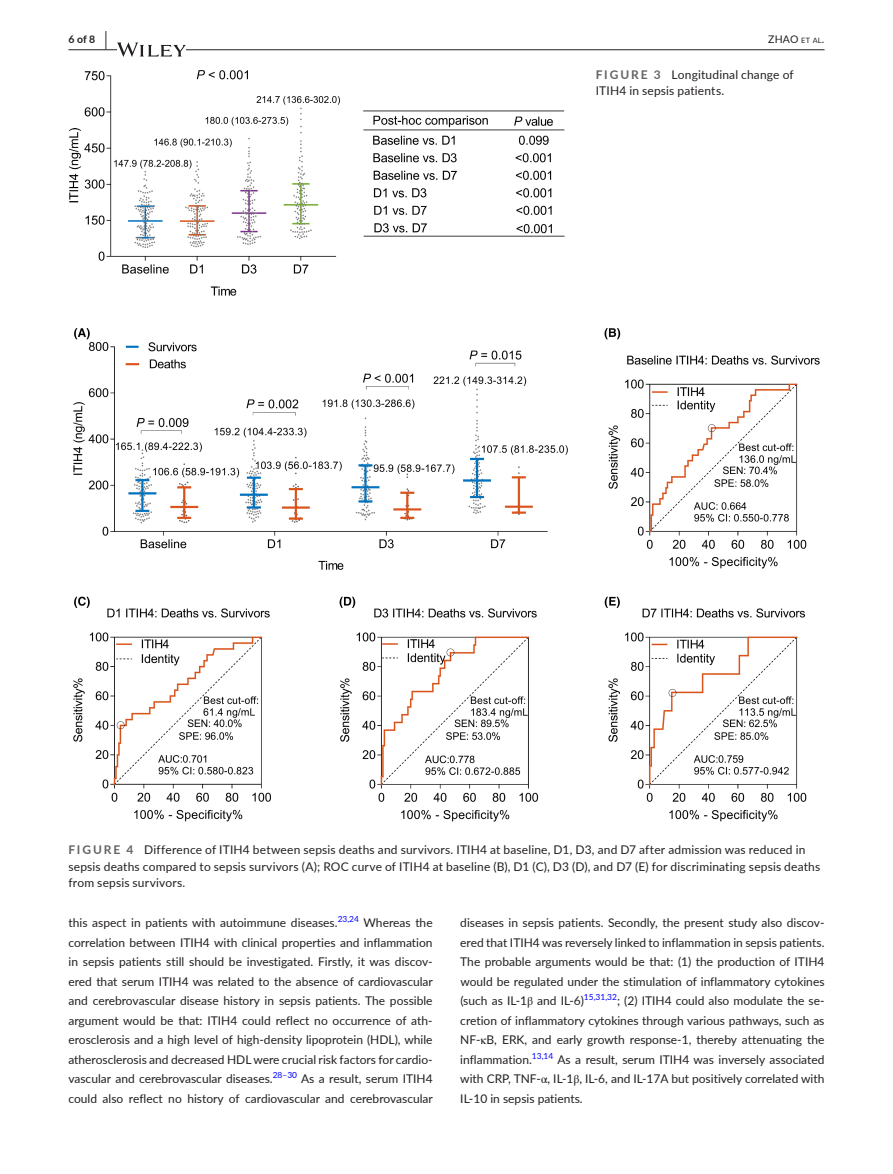
<style>
.page{position:relative;width:893px;height:1174px;background:#fff}
.page>*{position:absolute;margin:0;border:0;box-sizing:border-box;transform-origin:0 0}
.t1{font:12px/19.5px "Lato";letter-spacing:.01em;color:#231f20;text-align:justify}
.t2{font:10.5px "Lato";color:#231f20}
.t3{font:700 10.5px "Lato";color:#231f20}
.t4{font:8.4px "Lato";color:#00f}
.s1{font-size:19.5px}
.s2{font-size:7.35px}
.s3{font-weight:700;color:#636366}
.s4{font-family:"STIX"}
</style>
<div class="page">
<hr style="left:68px;top:49px;width:756px;height:1px;background:#231f20">
<svg style="left:117px;top:42px;width:69px;height:15px"></svg>
<img style="left:69px;top:70px;width:496px;height:226px">
<img style="left:73px;top:328px;width:747px;height:494px">
<p class="t3" style="left:68px;top:31px;width:40px">6 of 8 <span class="s1">|</span></p>
<p class="t2" style="left:768px;top:31px;width:58px">ZHAO <span class="s2">et al</span>.</p>
<p class="t1" style="left:596px;top:66px;width:199px;line-height:16.5px"><span class="s3">FIGURE 3</span> Longitudinal change of<br>ITIH4 in sepsis patients.</p>
<p class="t1" style="left:68px;top:841px;width:753px;line-height:16.5px;text-align:left"><span class="s3">FIGURE 4</span> Difference of ITIH4 between sepsis deaths and survivors. ITIH4 at baseline, D1, D3, and D7 after admission was reduced in sepsis deaths compared to sepsis survivors (A); ROC curve of ITIH4 at baseline (B), D1 (C), D3 (D), and D7 (E) for discriminating sepsis deaths from sepsis survivors.</p>
<p class="t1" style="left:68px;top:912px;width:271px">this aspect in patients with autoimmune diseases.</p>
<p class="t4" style="left:338px;top:913px;width:23px">23,24</p>
<p class="t1" style="left:68px;top:912px;width:366px;text-indent:295px">Whereas the correlation between ITIH4 with clinical properties and inflammation in sepsis patients still should be investigated. Firstly, it was discov&shy;ered that serum ITIH4 was related to the absence of cardiovascular and cerebrovascular disease history in sepsis patients. The possible argument would be that: ITIH4 could reflect no occurrence of ath&shy;erosclerosis and a high level of high-density lipoprotein (HDL), while atherosclerosis and decreased HDL were crucial risk factors for cardio&shy;vascular and cerebrovascular diseases.<sup>28–30</sup> As a result, serum ITIH4 could also reflect no history of cardiovascular and cerebrovascular</p>
<p class="t1" style="left:460px;top:912px;width:366px">diseases in sepsis patients. Secondly, the present study also discov&shy;ered that ITIH4 was reversely linked to inflammation in sepsis patients.<br>The probable arguments would be that: (1) the production of ITIH4 would be regulated under the stimulation of inflammatory cytokines (such as IL-1<span class="s4">β</span> and IL-6)<sup>15,31,32</sup>; (2) ITIH4 could also modulate the se&shy;cretion of inflammatory cytokines through various pathways, such as NF-<span class="s4">κ</span>B, ERK, and early growth response-1, thereby attenuating the inflammation.<sup>13,14</sup> As a result, serum ITIH4 was inversely associated with CRP, TNF-<span class="s4">α</span>, IL-1<span class="s4">β</span>, IL-6, and IL-17A but positively correlated with IL-10 in sepsis patients.</p>
</div>
